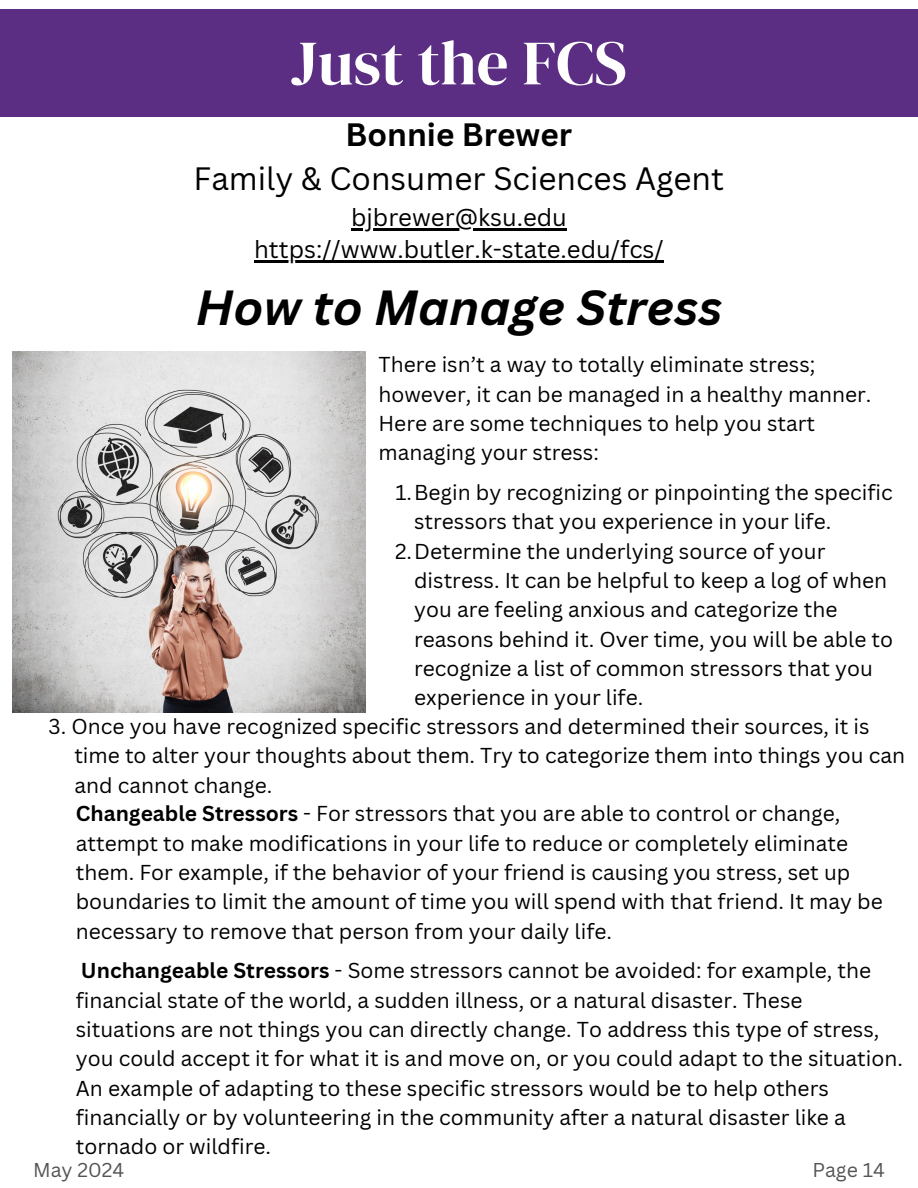
<style>
.page{position:relative;width:918px;height:1188px;background:#fff}
.page>*{position:absolute;margin:0;border:0;box-sizing:border-box;transform-origin:0 0}
.t1{font:63px "DM Serif Display";color:#fff}
.t2{font:italic 700 48px "Canva Sans";color:#000}
.t3{font:31.5px/43.8px "Canva Sans";color:#000;text-align:center}
.t4{font:24px "Canva Sans";color:#000}
.t5{font:21px/29.4px "Canva Sans";color:#000}
.t6{font:19.5px "Canva Sans";color:#545454}
.s1{font-weight:700}
</style>
<div class="page">
<div style="left:0;top:9px;width:918px;height:107px;background:#5b2d83"></div>
<img style="left:13px;top:352px;width:353px;height:361px">
<hr style="left:351px;top:228px;width:216px;height:2px;background:#000">
<hr style="left:254px;top:261px;width:410px;height:2px;background:#000">
<h1 class="t1" style="left:291px;top:19px;width:338px">Just the FCS</h1>
<p class="t3" style="left:194px;top:112px;width:532px"><span class="s1">Bonnie Brewer<br></span>Family &amp; Consumer Sciences Agent</p>
<p class="t4" style="left:351px;top:200px;width:217px">bjbrewer@ksu.edu</p>
<p class="t4" style="left:254px;top:233px;width:411px">https://www.butler.k-state.edu/fcs/</p>
<p class="t2" style="left:196px;top:274px;width:528px">How to Manage Stress</p>
<h3 class="t5" style="left:378px;top:349px;width:494px">There isn’t a way to totally eliminate stress; however, it can be managed in a healthy manner.<br>Here are some techniques to help you start managing your stress:</h3>
<h2 class="t5" style="left:414px;top:477px;width:480px;text-indent:-19px">1.Begin by recognizing or pinpointing the specific stressors that you experience in your life.</h2>
<p class="t5" style="left:414px;top:536px;width:480px;text-indent:-19px">2.Determine the underlying source of your distress. It can be helpful to keep a log of when you are feeling anxious and categorize the reasons behind it. Over time, you will be able to recognize a list of common stressors that you experience in your life.</p>
<p class="t5" style="left:49px;top:711px;width:823px">3. Once you have recognized specific stressors and determined their sources, it is</p>
<p class="t5" style="left:74px;top:740px;width:832px">time to alter your thoughts about them. Try to categorize them into things you can</p>
<p class="t5" style="left:74px;top:770px;width:810px">and cannot change.<br><span class="s1">Changeable Stressors</span> - For stressors that you are able to control or change, attempt to make modifications in your life to reduce or completely eliminate them. For example, if the behavior of your friend is causing you stress, set up boundaries to limit the amount of time you will spend with that friend. It may be necessary to remove that person from your daily life.</p>
<p class="t5" style="left:76px;top:955px;width:829px"><span class="s1">Unchangeable Stressors</span> - Some stressors cannot be avoided: for example, the financial state of the world, a sudden illness, or a natural disaster. These situations are not things you can directly change. To address this type of stress, you could accept it for what it is and move on, or you could adapt to the situation.<br>An example of adapting to these specific stressors would be to help others financially or by volunteering in the community after a natural disaster like a tornado or wildfire.</p>
<p class="t6" style="left:33px;top:1156px;width:93px">May 2024</p>
<p class="t6" style="left:812px;top:1156px;width:74px">Page 14</p>
</div>
